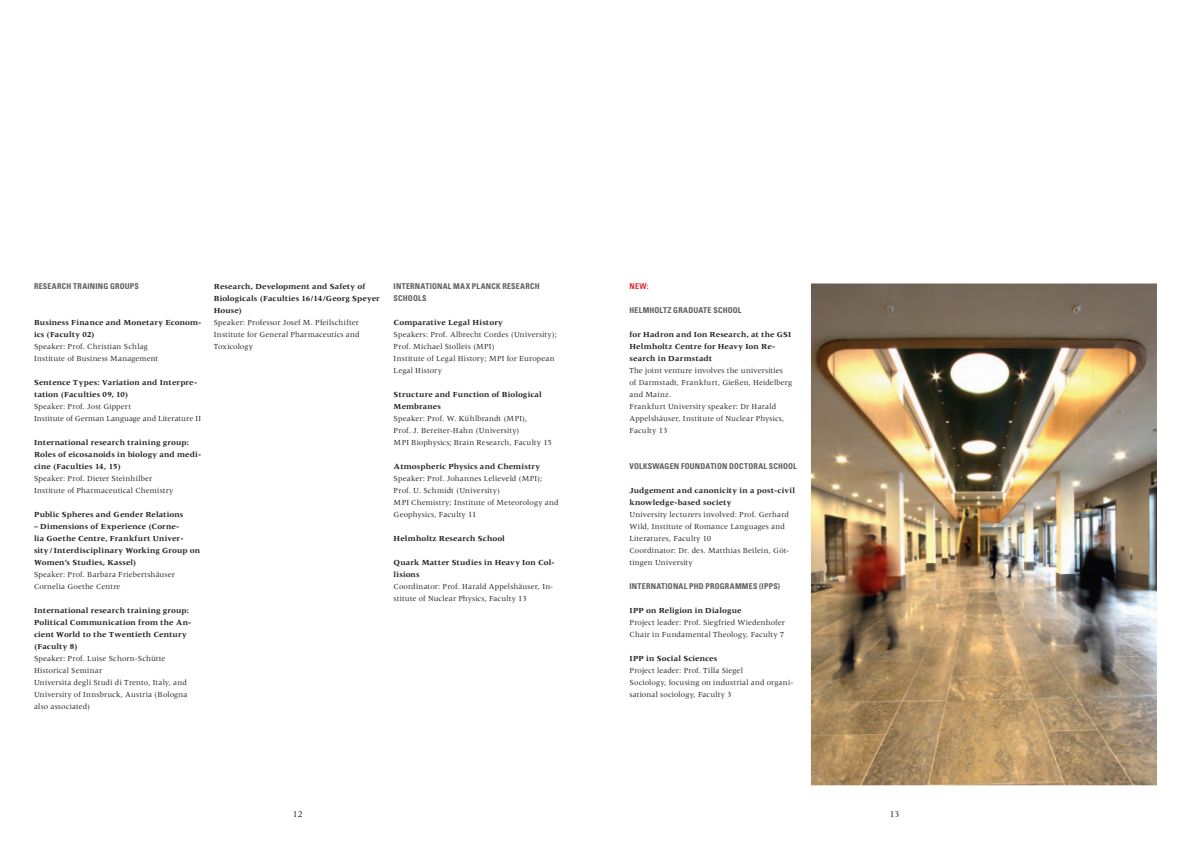
<style>
.page{position:relative;width:1191px;height:842px;background:#fff}
.page>*{position:absolute;margin:0;border:0;box-sizing:border-box;transform-origin:0 0}
.t1{font:9px "Meridien LT Std";color:#231f20}
.t2{font:8px/12px "Meridien LT Std";letter-spacing:.01em;color:#231f20}
.t3{font:700 8px/12px "Meridien LT Std";letter-spacing:.01em;color:#231f20}
.t4{font:700 condensed 8px/12px "Univers LT Std";letter-spacing:.03em;color:#5a5e5b}
.t5{font:700 condensed 8px "Univers LT Std";color:#de2c36}
</style>
<div class="page">
<img style="left:811px;top:283px;width:346px;height:502px">
<p class="t4" style="left:34px;top:280px;width:59px">RESEARCH TRAINING</p>
<p class="t4" style="left:110px;top:280px;width:30px">GROUPS</p>
<p class="t3" style="left:34px;top:317px;width:169px">Business Finance and Monetary Econom&shy;ics (Faculty 02)</p>
<p class="t2" style="left:34px;top:341px;width:126px">Speaker: Prof. Christian Schlag<br>Institute of Business Management</p>
<p class="t3" style="left:34px;top:377px;width:165px">Sentence Types: Variation and Interpre&shy;tation (Faculties 09, 10)</p>
<p class="t2" style="left:34px;top:401px;width:166px">Speaker: Prof. Jost Gippert<br>Institute of German Language and Literature II</p>
<p class="t3" style="left:34px;top:437px;width:169px">International research training group:<br>Roles of eicosanoids in biology and medi&shy;cine (Faculties 14, 15)</p>
<p class="t2" style="left:34px;top:473px;width:141px">Speaker: Prof. Dieter Steinhilber<br>Institute of Pharmaceutical Chemistry</p>
<p class="t3" style="left:34px;top:509px;width:151px">Public Spheres and Gender Relations</p>
<p class="t3" style="left:34px;top:521px;width:168px">– Dimensions of Experience (Corne-<br>lia Goethe Centre, Frankfurt Univer&shy;sity/Interdisciplinary Working Group on Women’s Studies, Kassel)</p>
<p class="t2" style="left:34px;top:569px;width:142px">Speaker: Prof. Barbara Friebertshäuser<br>Cornelia Goethe Centre</p>
<p class="t3" style="left:34px;top:605px;width:159px">International research training group:<br>Political Communication from the An&shy;cient World to the Twentieth Century (Faculty 8)</p>
<p class="t2" style="left:34px;top:653px;width:155px">Speaker: Prof. Luise Schorn-Schütte<br>Historical Seminar<br>Universita degli Studi di Trento, Italy, and<br>University of Innsbruck, Austria (Bologna also associated)</p>
<p class="t3" style="left:214px;top:280px;width:167px">Research, Development and Safety of<br>Biologicals (Faculties 16/14/Georg Speyer<br>House)</p>
<p class="t2" style="left:214px;top:316px;width:147px;text-align:justify">Speaker: Professor Josef M. Pfeilschifter Institute for General Pharmaceutics and Toxicology</p>
<p class="t4" style="left:393px;top:280px;width:146px">INTERNATIONAL MAX PLANCK RESEARCH<br>SCHOOLS</p>
<p class="t3" style="left:393px;top:317px;width:111px">Comparative Legal History</p>
<p class="t2" style="left:393px;top:329px;width:165px">Speakers: Prof. Albrecht Cordes (University); Prof. Michael Stolleis (MPI )<br>Institute of Legal History; MPI for European Legal History</p>
<p class="t3" style="left:393px;top:389px;width:150px">Structure and Function of Biological<br>Membranes</p>
<p class="t2" style="left:393px;top:413px;width:160px">Speaker: Prof. W. Kühlbrandt (MPI ),<br>Prof. J. Bereiter-Hahn (University)<br>MPI Biophysics; Brain Research, Faculty 15</p>
<p class="t3" style="left:393px;top:461px;width:148px">Atmospheric Physics and Chemistry</p>
<p class="t2" style="left:393px;top:473px;width:166px">Speaker: Prof. Johannes Lelieveld (MPI); Prof. U. Schmidt (University)<br>MPI Chemistry; Institute of Meteorology and Geophysics, Faculty 11</p>
<p class="t3" style="left:393px;top:533px;width:113px">Helmholtz Research School</p>
<p class="t3" style="left:393px;top:557px;width:162px">Quark Matter Studies in Heavy Ion Col&shy;lisions</p>
<p class="t2" style="left:393px;top:581px;width:161px">Coordinator: Prof. Harald Appelshäuser, In&shy;stitute of Nuclear Physics, Faculty 13</p>
<p class="t5" style="left:629px;top:282px;width:21px">NEW:</p>
<p class="t4" style="left:629px;top:304px;width:113px">HELMHOLTZ GRADUATE SCHOOL</p>
<p class="t3" style="left:629px;top:329px;width:163px">for Hadron and Ion Research, at the GSI<br>Helmholtz Centre for Heavy Ion Re&shy;search in Darmstadt</p>
<p class="t2" style="left:629px;top:365px;width:164px">The joint venture involves the universities<br>of Darmstadt, Frankfurt, Gießen, Heidelberg and Mainz.<br>Frankfurt University speaker: Dr Harald Appelshäuser, Institute of Nuclear Physics, Faculty 13</p>
<p class="t4" style="left:629px;top:460px;width:67px">VOLKSWAGEN FOUND</p>
<p class="t4" style="left:705px;top:460px;width:93px">ATION DOCTORAL SCHOOL</p>
<p class="t3" style="left:629px;top:485px;width:167px">Judgement and canonicity in a post-civil knowledge-based society</p>
<p class="t2" style="left:629px;top:509px;width:161px">University lecturers involved: Prof. Gerhard Wild, Institute of Romance Languages and Literatures, Faculty 10<br>Coordinator: Dr. des. Matthias Beilein, Göt&shy;tingen University</p>
<p class="t4" style="left:629px;top:580px;width:152px">INTERNATIONAL PH D PROGRAMM ES (IPPS)</p>
<p class="t3" style="left:629px;top:605px;width:114px">IPP on Religion in Dialogue</p>
<p class="t2" style="left:629px;top:617px;width:157px">Project leader: Prof. Siegfried Wiedenhofer<br>Chair in Fundamental Theology, Faculty 7</p>
<p class="t3" style="left:629px;top:653px;width:89px">IPP in Social Sciences</p>
<p class="t2" style="left:629px;top:665px;width:165px">Project leader: Prof. Tilla Siegel<br>Sociology, focusing on industrial and organi&shy;sational sociology, Faculty 3</p>
<p class="t1" style="left:293px;top:809px;width:11px">12</p>
<p class="t1" style="left:889px;top:809px;width:11px">13</p>
</div>
